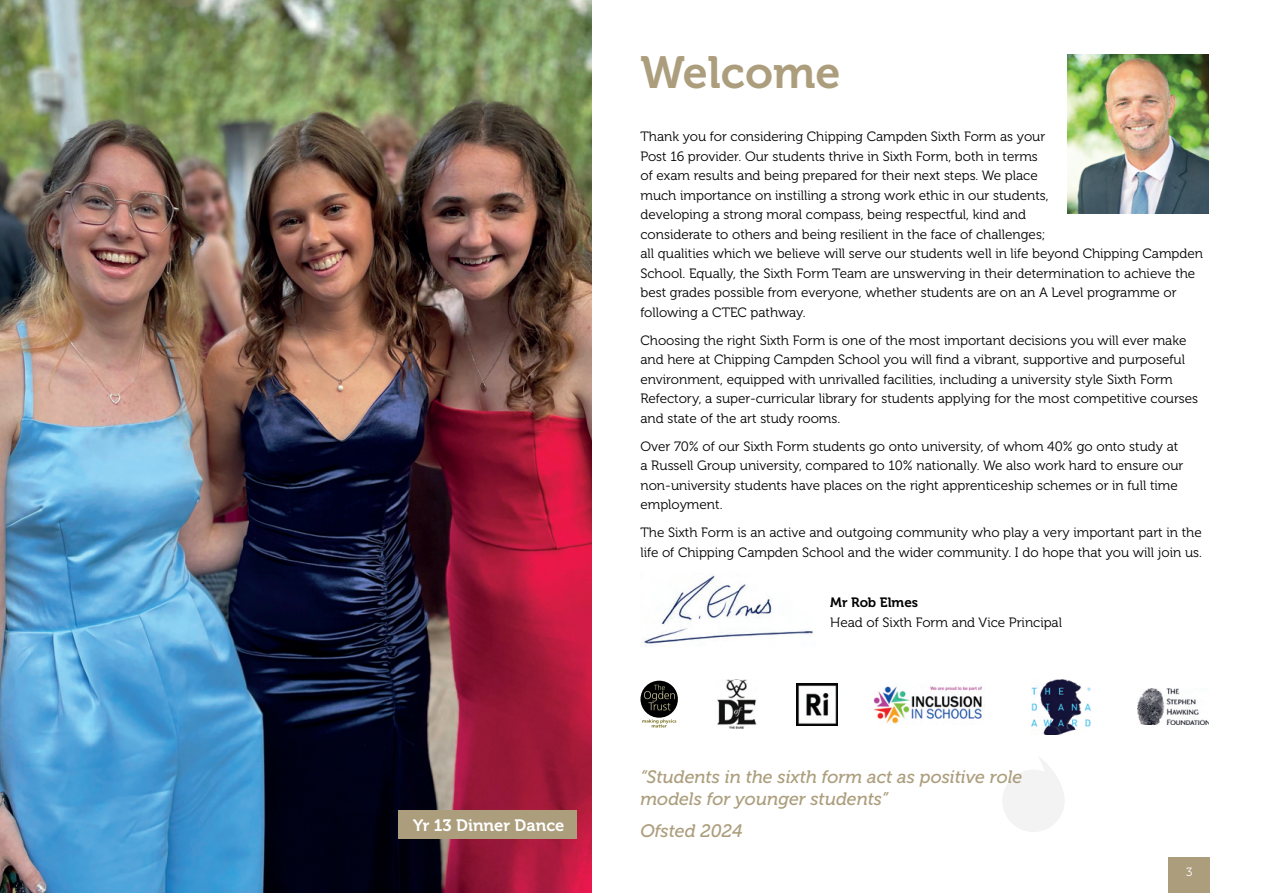
<style>
.page{position:relative;width:1263px;height:893px;background:#fff}
.page>*{position:absolute;margin:0;border:0;box-sizing:border-box;transform-origin:0 0}
.t1{font:45px "Museo 700";color:#ac9e7d}
.t2{font:italic 18px/21.6px "Museo 500";color:#ac9e7d}
.t3{font:16.5px "Museo 700";color:#fff}
.t4{font:13.5px/19.5px "Museo 300";color:#000}
.t5{font:13.5px "Museo 700";color:#000}
.t6{font:12px "Museo 300";color:#fff}
</style>
<div class="page">
<div style="left:1168px;top:857px;width:42px;height:36px;background:#ac9e7d"></div>
<img style="left:1068px;top:54px;width:141px;height:160px">
<img style="left:644px;top:573px;width:169px;height:73px">
<svg style="left:1003px;top:757px;width:61px;height:75px"></svg>
<img style="left:0;top:0;width:591px;height:893px">
<div style="left:398px;top:810px;width:179px;height:29px;background:#ac9e7d"></div>
<svg style="left:640px;top:681px;width:38px;height:37px"></svg>
<svg style="left:644px;top:684px;width:31px;height:26px"></svg>
<svg style="left:642px;top:719px;width:34px;height:8px"></svg>
<img style="left:796px;top:684px;width:42px;height:42px">
<img style="left:1137px;top:688px;width:71px;height:36px">
<img style="left:717px;top:679px;width:40px;height:49px">
<img style="left:873px;top:686px;width:112px;height:38px">
<img style="left:1032px;top:679px;width:59px;height:55px">
<p class="t3" style="left:413px;top:816px;width:153px">Yr 13 Dinner Dance</p>
<h1 class="t1" style="left:640px;top:47px;width:202px">Welcome</h1>
<p class="t4" style="left:640px;top:127px;width:564px">Thank you for considering Chipping Campden Sixth Form as your<br>Post 16 provider. Our students thrive in Sixth Form, both in terms<br>of exam results and being prepared for their next steps. We place<br>much importance on instilling a strong work ethic in our students,<br>developing a strong moral compass, being respectful, kind and<br>considerate to others and being resilient in the face of challenges;<br>all qualities which we believe will serve our students well in life beyond Chipping Campden School. Equally, the Sixth Form Team are unswerving in their determination to achieve the best grades possible from everyone, whether students are on an A Level programme or following a CTEC pathway.</p>
<p class="t4" style="left:640px;top:331px;width:559px">Choosing the right Sixth Form is one of the most important decisions you will ever make and here at Chipping Campden School you will find a vibrant, supportive and purposeful environment, equipped with unrivalled facilities, including a university style Sixth Form Refectory, a super-curricular library for students applying for the most competitive courses and state of the art study rooms.</p>
<p class="t4" style="left:640px;top:437px;width:544px">Over 70% of our Sixth Form students go onto university, of whom 40% go onto study at a Russell Group university, compared to 10% nationally. We also work hard to ensure our non-university students have places on the right apprenticeship schemes or in full time employment.</p>
<p class="t4" style="left:640px;top:523px;width:563px">The Sixth Form is an active and outgoing community who play a very important part in the life of Chipping Campden School and the wider community. I do hope that you will join us.</p>
<p class="t5" style="left:830px;top:594px;width:89px">Mr Rob Elmes</p>
<p class="t4" style="left:830px;top:613px;width:233px">Head of Sixth Form and Vice Principal</p>
<h2 class="t2" style="left:640px;top:766px;width:383px">“Students in the sixth form act as positive role models for younger students”</h2>
<h2 class="t2" style="left:640px;top:820px;width:104px">Ofsted 2024</h2>
<p class="t6" style="left:1186px;top:865px;width:8px">3</p>
</div>
